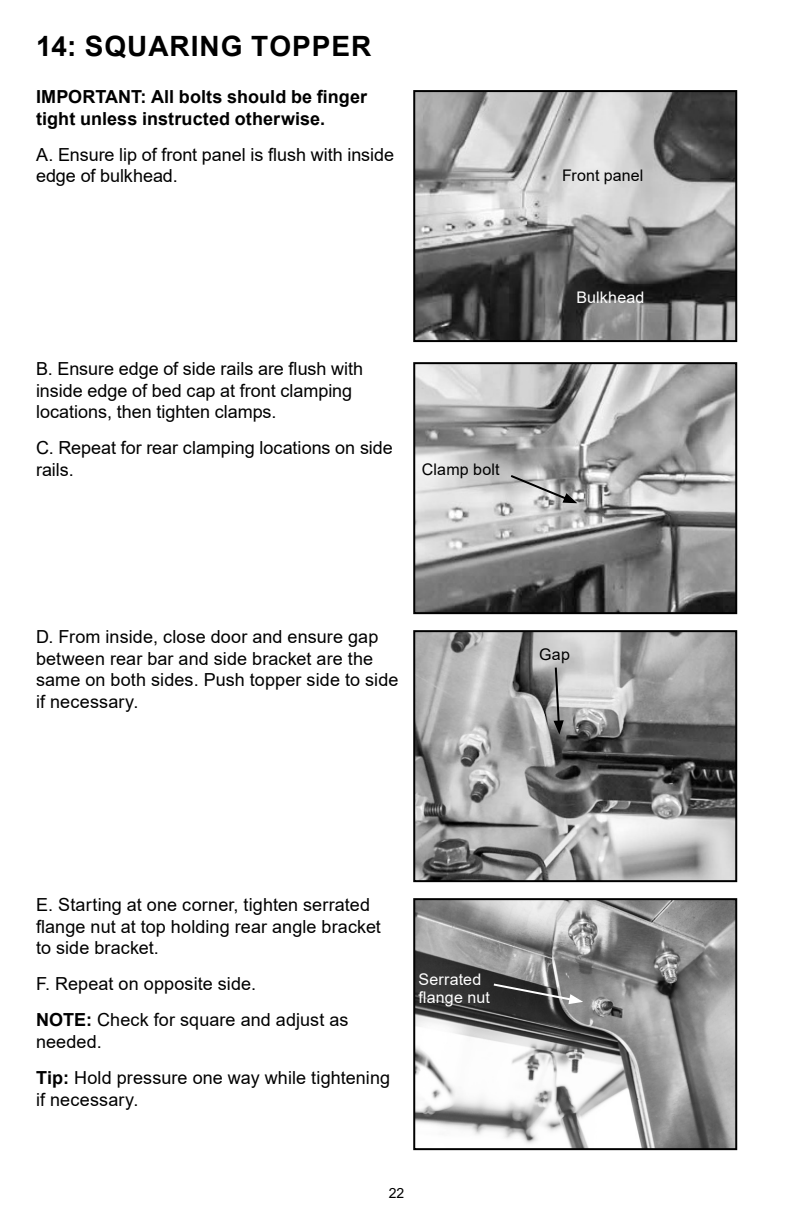
<style>
.page{position:relative;width:792px;height:1224px;background:#fff}
.page>*{position:absolute;margin:0;border:0;box-sizing:border-box;transform-origin:0 0}
.t1{font:700 28px "Arial";letter-spacing:.035em;color:#000}
.t2{font:18px/21.6px "Arial";letter-spacing:.005em;color:#000}
.t3{font:700 18px/21.6px "Arial";letter-spacing:.005em;color:#000}
.t4{font:16px/18px "Arial";letter-spacing:.01em;color:#fff}
.t5{font:16px "Arial";letter-spacing:.01em;color:#000}
.t6{font:14px "Arial";color:#000}
.s1{font-weight:700}
</style>
<div class="page">
<img style="left:416px;top:93px;width:318px;height:246px">
<div style="left:413px;top:90px;width:324px;height:252px;border:2px solid #000"></div>
<img style="left:416px;top:365px;width:318px;height:246px">
<div style="left:413px;top:362px;width:324px;height:252px;border:2px solid #000"></div>
<svg style="left:509px;top:473px;width:68px;height:30px;background:#a9a9a9"></svg>
<img style="left:416px;top:633px;width:318px;height:246px">
<div style="left:413px;top:630px;width:324px;height:252px;border:2px solid #000"></div>
<svg style="left:554px;top:665px;width:10px;height:70px"></svg>
<img style="left:416px;top:901px;width:318px;height:246px">
<div style="left:413px;top:898px;width:324px;height:252px;border:2px solid #000"></div>
<svg style="left:492px;top:982px;width:91px;height:22px;background:#5e5e5e"></svg>
<h1 class="t1" style="left:36px;top:27px;width:337px">14: SQUARING TOPPER</h1>
<p class="t3" style="left:36px;top:86px;width:333px">IMPORTANT: All bolts should be finger tight unless instructed otherwise.</p>
<p class="t2" style="left:36px;top:144px;width:360px">A. Ensure lip of front panel is flush with inside edge of bulkhead.</p>
<p class="t2" style="left:36px;top:358px;width:329px">B. Ensure edge of side rails are flush with inside edge of bed cap at front clamping locations, then tighten clamps.</p>
<p class="t2" style="left:36px;top:437px;width:358px">C. Repeat for rear clamping locations on side rails.</p>
<p class="t5" style="left:422px;top:458px;width:79px">Clamp bolt</p>
<p class="t5" style="left:562px;top:164px;width:83px">Front panel</p>
<p class="t4" style="left:576px;top:288px;width:69px">Bulkhead</p>
<p class="t2" style="left:36px;top:626px;width:364px">D. From inside, close door and ensure gap between rear bar and side bracket are the same on both sides. Push topper side to side if necessary.</p>
<p class="t5" style="left:539px;top:643px;width:32px">Gap</p>
<p class="t2" style="left:36px;top:894px;width:346px">E. Starting at one corner, tighten serrated flange nut at top holding rear angle bracket to side bracket.</p>
<p class="t2" style="left:36px;top:966px;width:314px;line-height:36px">F. Repeat on opposite side.<br><span class="s1">NOTE:</span> Check for square and adjust as</p>
<p class="t2" style="left:36px;top:1024px;width:356px;line-height:36px">needed.<br><span class="s1">Tip:</span> Hold pressure one way while tightening</p>
<p class="t2" style="left:36px;top:1088px;width:104px">if necessary.</p>
<p class="t4" style="left:419px;top:970px;width:73px">Serrated flange nut</p>
<p class="t6" style="left:389px;top:1184px;width:17px">22</p>
</div>
